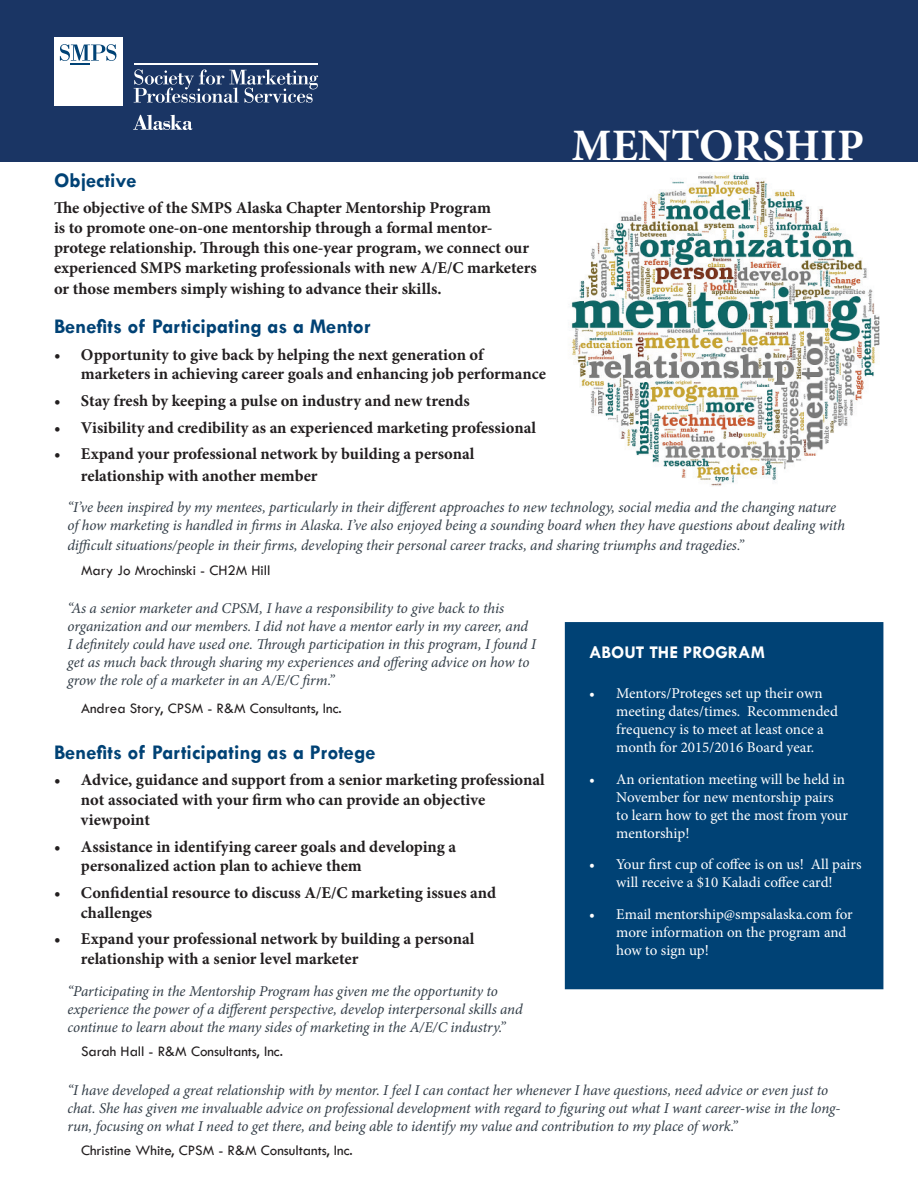
<style>
.page{position:relative;width:918px;height:1188px;background:#fff}
.page>*{position:absolute;margin:0;border:0;box-sizing:border-box;transform-origin:0 0}
.t1{font:700 45px "Minion Pro";color:#fff}
.t2{font:700 21px "Tw Cen";color:#004275}
.t3{font:700 18px "Tw Cen";color:#fff}
.t4{font:700 16.5px/19.8px "Minion Pro";color:#231f20}
.t5{font:italic 15px/18px "Minion Pro";letter-spacing:-.01em;color:#323d47}
.t6{font:15px/18px "Minion Pro";letter-spacing:-.005em;color:#fff}
.t7{font:15px "Tw Cen";color:#231f20}
</style>
<div class="page">
<div style="left:0;top:0;width:918px;height:162px;background:#1a3564"></div>
<div style="left:54px;top:38px;width:68px;height:68px;background:#fff"></div>
<svg style="left:60px;top:44px;width:56px;height:17px"></svg>
<hr style="left:70px;top:63px;width:20px;height:2px;background:#004275">
<svg style="left:134px;top:69px;width:184px;height:34px"></svg>
<hr style="left:134px;top:63px;width:184px;height:2px;background:#fff">
<svg style="left:133px;top:115px;width:60px;height:15px"></svg>
<img style="left:571px;top:173px;width:309px;height:313px">
<div style="left:565px;top:622px;width:318px;height:367px;background:#004275"></div>
<h1 class="t1" style="left:572px;top:114px;width:294px">MENTORSHIP</h1>
<h2 class="t2" style="left:54px;top:168px;width:84px">Objective</h2>
<p class="t4" style="left:54px;top:198px;width:484px">The objective of the SMPS Alaska Chapter Mentorship Program<br>is to promote one-on-one mentorship through a formal mentor&shy;protege relationship. Through this one-year program, we connect our experienced SMPS marketing professionals with new A/E/C marketers</p>
<p class="t4" style="left:54px;top:279px;width:389px">or those members simply wishing to advance their skills.</p>
<h2 class="t2" style="left:54px;top:314px;width:318px">Benefits of Participating as a Mentor</h2>
<p class="t4" style="left:81px;top:344px;width:466px;text-indent:-27px">• Opportunity to give back by helping the next generation of marketers in achieving career goals and enhancing job performance</p>
<p class="t4" style="left:54px;top:391px;width:417px">• Stay fresh by keeping a pulse on industry and new trends</p>
<p class="t4" style="left:54px;top:417px;width:484px">• Visibility and credibility as an experienced marketing professional</p>
<p class="t4" style="left:81px;top:443px;width:395px;line-height:21.6px;text-indent:-27px">• Expand your professional network by building a personal relationship with another member</p>
<p class="t5" style="left:68px;top:498px;width:779px">“I’ve been inspired by my mentees, particularly in their different approaches to new technology, social media and the changing nature of how marketing is handled in firms in Alaska. I’ve also enjoyed being a sounding board when they have questions about dealing with</p>
<p class="t5" style="left:68px;top:536px;width:678px">difficult situations/people in their firms, developing their personal career tracks, and sharing triumphs and tragedies.”</p>
<p class="t7" style="left:81px;top:561px;width:191px">Mary Jo Mrochinski - CH2M Hill</p>
<p class="t5" style="left:68px;top:599px;width:470px">“As a senior marketer and CPSM, I have a responsibility to give back to this organization and our members. I did not have a mentor early in my career, and I definitely could have used one. Through participation in this program, I found I get as much back through sharing my experiences and offering advice on how to grow the role of a marketer in an A/E/C firm.”</p>
<p class="t7" style="left:81px;top:700px;width:262px">Andrea Story, CPSM - R&amp;M Consultants, Inc.</p>
<h2 class="t2" style="left:54px;top:740px;width:323px">Benefits of Participating as a Protege</h2>
<p class="t4" style="left:81px;top:770px;width:465px;text-indent:-27px">• Advice, guidance and support from a senior marketing professional not associated with your firm who can provide an objective viewpoint</p>
<p class="t4" style="left:81px;top:836px;width:377px;text-indent:-27px">• Assistance in identifying career goals and developing a personalized action plan to achieve them</p>
<p class="t4" style="left:81px;top:882px;width:417px;text-indent:-27px">• Confidential resource to discuss A/E/C marketing issues and challenges</p>
<p class="t4" style="left:81px;top:929px;width:395px;text-indent:-27px">• Expand your professional network by building a personal relationship with a senior level marketer</p>
<p class="t5" style="left:68px;top:982px;width:457px">“Participating in the Mentorship Program has given me the opportunity to experience the power of a different perspective, develop interpersonal skills and continue to learn about the many sides of marketing in the A/E/C industry.”</p>
<p class="t7" style="left:81px;top:1043px;width:203px">Sarah Hall - R&amp;M Consultants, Inc.</p>
<p class="t5" style="left:68px;top:1081px;width:775px">“I have developed a great relationship with by mentor. I feel I can contact her whenever I have questions, need advice or even just to chat. She has given me invaluable advice on professional development with regard to figuring out what I want career-wise in the long&shy;run, focusing on what I need to get there, and being able to identify my value and contribution to my place of work.”</p>
<p class="t7" style="left:81px;top:1142px;width:273px">Christine White, CPSM - R&amp;M Consultants, Inc.</p>
<p class="t3" style="left:589px;top:642px;width:177px">ABOUT THE PROGRAM</p>
<p class="t6" style="left:616px;top:684px;width:223px;text-indent:-27px">• Mentors/Proteges set up their own meeting dates/times. Recommended frequency is to meet at least once a month for 2015/2016 Board year.</p>
<p class="t6" style="left:616px;top:770px;width:233px;text-indent:-27px">• An orientation meeting will be held in<br>November for new mentorship pairs to learn how to get the most from your mentorship!</p>
<p class="t6" style="left:589px;top:855px;width:274px;text-align:center">• Your first cup of coffee is on us! All pairs will receive a $10 Kaladi coffee card!</p>
<p class="t6" style="left:616px;top:905px;width:238px;text-indent:-27px">• Email mentorship@smpsalaska.com for more information on the program and how to sign up!</p>
</div>
